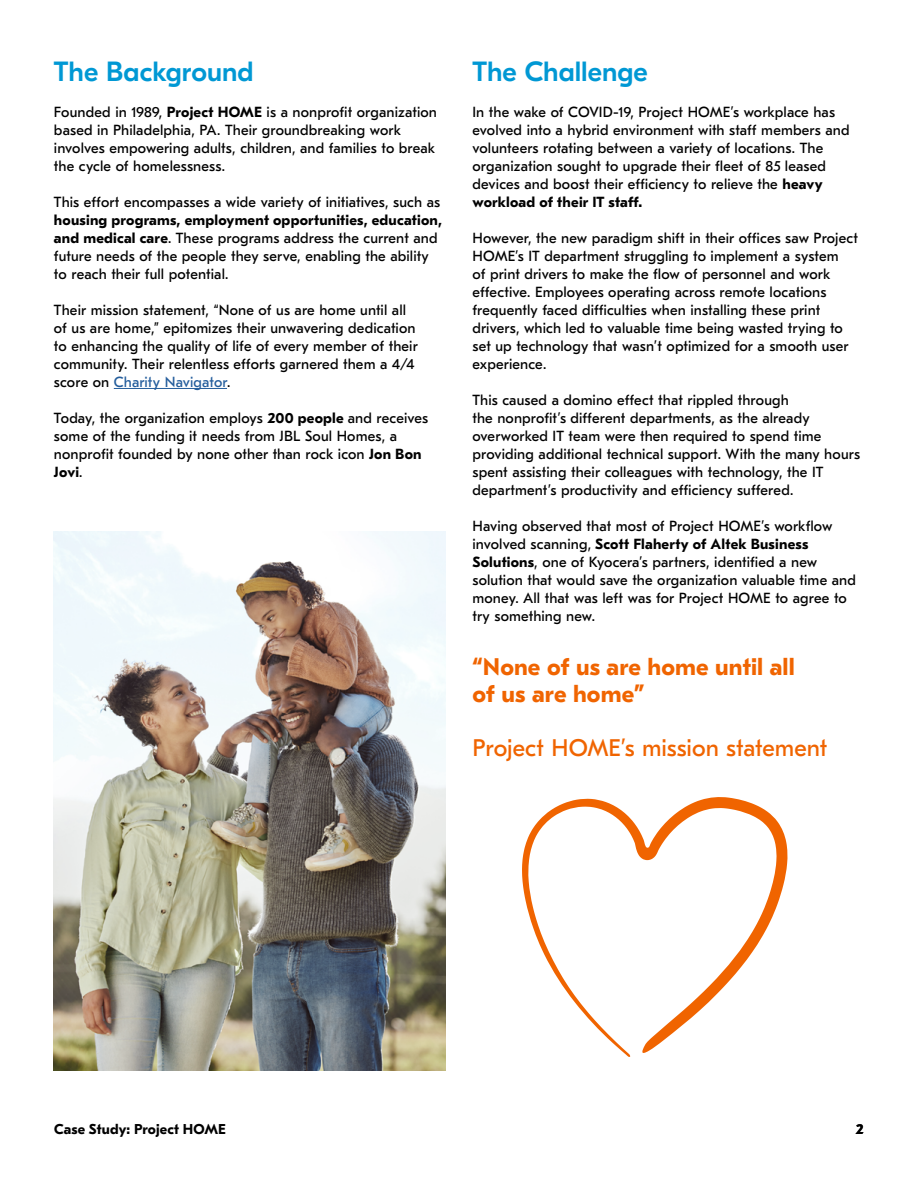
<style>
.page{position:relative;width:918px;height:1188px;background:#fff}
.page>*{position:absolute;margin:0;border:0;box-sizing:border-box;transform-origin:0 0}
.t1{font:500 27.75px "GT Eesti Pro Display";color:#0098d4}
.t2{font:700 24px/27px "GT Eesti Pro Text";letter-spacing:.005em;color:#f06400}
.t3{font:24px "GT Eesti Pro Text";color:#f06400}
.t4{font:14.7px/18px "GT Eesti Pro Text";letter-spacing:.01em;color:#000}
.t5{font:700 14.25px "GT Eesti Pro Text";letter-spacing:.01em;color:#000}
.s1{font-weight:700}
.s2{color:#245d9c}
</style>
<div class="page">
<img style="left:54px;top:531px;width:392px;height:540px">
<svg style="left:522px;top:797px;width:266px;height:260px"></svg>
<hr style="left:114px;top:388px;width:113px;height:1px;background:#245d9c">
<h1 class="t1" style="left:54px;top:57px;width:201px">The Background</h1>
<p class="t4" style="left:54px;top:103px;width:385px">Founded in 1989, <span class="s1">Project HOME</span> is a nonprofit organization based in Philadelphia, PA. Their groundbreaking work involves empowering adults, children, and families to break the cycle of homelessness.</p>
<p class="t4" style="left:54px;top:193px;width:388px">This effort encompasses a wide variety of initiatives, such as</p>
<p class="t4" style="left:54px;top:211px;width:390px"><span class="s1">housing programs, employment opportunities, education, and medical care</span>. These programs address the current and future needs of the people they serve, enabling the ability to reach their full potential.</p>
<p class="t4" style="left:54px;top:301px;width:365px">Their mission statement, “None of us are home until all of us are home,” epitomizes their unwavering dedication to enhancing the quality of life of every member of their community. Their relentless efforts garnered them a 4/4 score on <span class="s2">Charity Navigator</span>.</p>
<p class="t4" style="left:54px;top:409px;width:376px">Today, the organization employs <span class="s1">200 people</span> and receives some of the funding it needs from JBL Soul Homes, a nonprofit founded by none other than rock icon <span class="s1">Jon Bon Jovi</span>.</p>
<h1 class="t1" style="left:472px;top:57px;width:177px">The Challenge</h1>
<p class="t4" style="left:472px;top:103px;width:379px">In the wake of COVID-19, Project HOME’s workplace has evolved into a hybrid environment with staff members and volunteers rotating between a variety of locations. The organization sought to upgrade their fleet of 85 leased devices and boost their efficiency to relieve the <span class="s1">heavy workload of their IT staff.</span></p>
<p class="t4" style="left:472px;top:229px;width:387px">However, the new paradigm shift in their offices saw Project HOME’s IT department struggling to implement a system<br>of print drivers to make the flow of personnel and work effective. Employees operating across remote locations frequently faced difficulties when installing these print drivers, which led to valuable time being wasted trying to set up technology that wasn’t optimized for a smooth user experience.</p>
<p class="t4" style="left:472px;top:391px;width:389px">This caused a domino effect that rippled through<br>the nonprofit’s different departments, as the already overworked IT team were then required to spend time providing additional technical support. With the many hours spent assisting their colleagues with technology, the IT department’s productivity and efficiency suffered.</p>
<p class="t4" style="left:472px;top:517px;width:385px">Having observed that most of Project HOME’s workflow involved scanning, <span class="s1">Scott Flaherty of Altek Business Solutions</span>, one of Kyocera’s partners, identified a new solution that would save the organization valuable time and money. All that was left was for Project HOME to agree to try something new.</p>
<h2 class="t2" style="left:473px;top:654px;width:324px">“None of us are home until all of us are home”</h2>
<h2 class="t3" style="left:473px;top:734px;width:356px">Project HOME’s mission statement</h2>
<p class="t5" style="left:54px;top:1121px;width:173px">Case Study: Project HOME</p>
<p class="t5" style="left:856px;top:1121px;width:10px">2</p>
</div>
